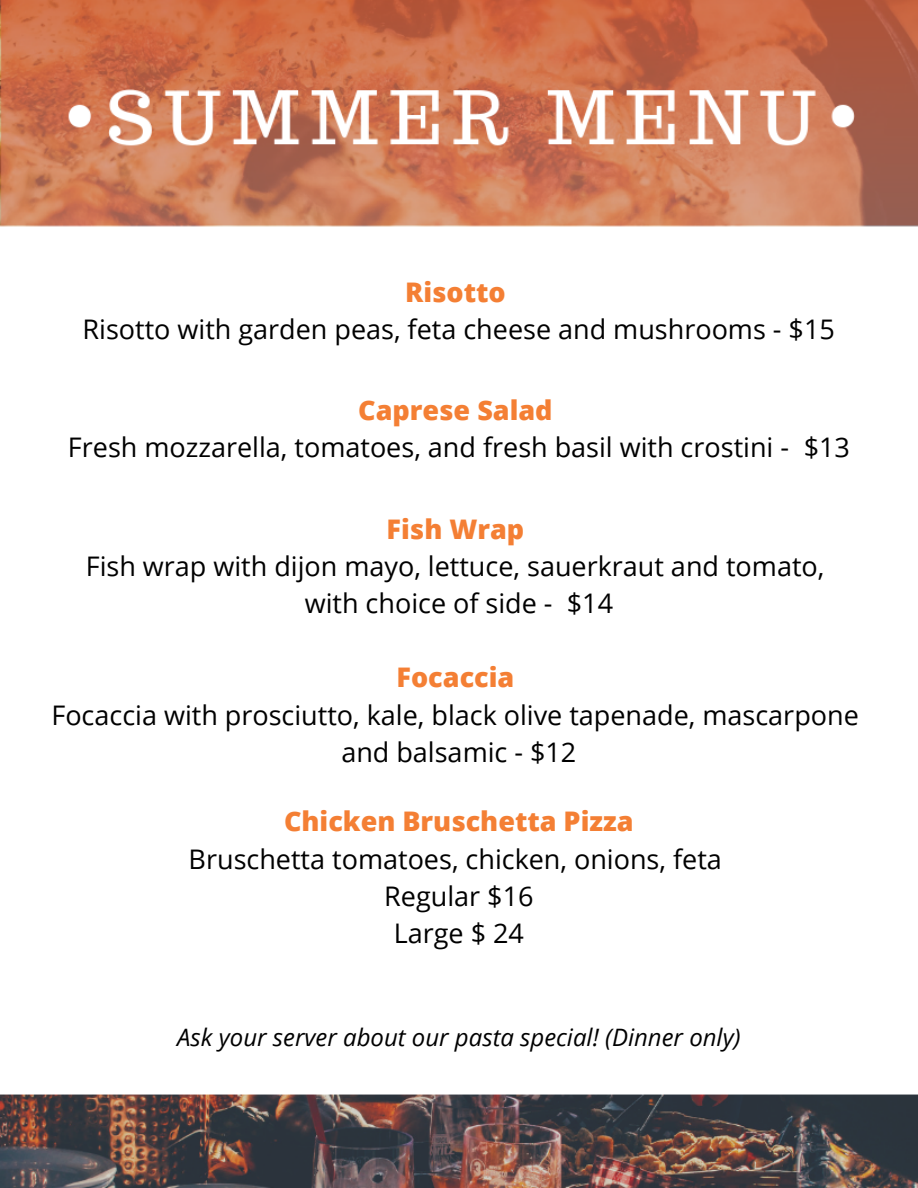
<style>
.page{position:relative;width:918px;height:1188px;background:#fff}
.page>*{position:absolute;margin:0;border:0;box-sizing:border-box;transform-origin:0 0}
.t1{font:27px "Open Sans";color:#000}
.t2{font:800 27px "Open Sans";color:#f47f34}
.t3{font:italic 24px "Open Sans";color:#000}
</style>
<div class="page">
<img style="left:0;top:0;width:918px;height:1188px">
<div style="left:33px;top:234px;width:854px;height:853px;background:#fff"></div>
<p class="t2" style="left:405px;top:273px;width:102px">Risotto</p>
<p class="t1" style="left:83px;top:310px;width:754px">Risotto with garden peas, feta cheese and mushrooms - $15</p>
<p class="t2" style="left:358px;top:391px;width:196px">Caprese Salad</p>
<p class="t1" style="left:68px;top:428px;width:784px">Fresh mozzarella, tomatoes, and fresh basil with crostini - $13</p>
<p class="t2" style="left:387px;top:510px;width:139px">Fish Wrap</p>
<p class="t1" style="left:86px;top:547px;width:740px">Fish wrap with dijon mayo, lettuce, sauerkraut and tomato,</p>
<p class="t1" style="left:305px;top:584px;width:310px">with choice of side - $14</p>
<p class="t2" style="left:397px;top:659px;width:119px">Focaccia</p>
<p class="t1" style="left:51px;top:696px;width:809px">Focaccia with prosciutto, kale, black olive tapenade, mascarpone</p>
<p class="t1" style="left:341px;top:733px;width:236px">and balsamic - $12</p>
<p class="t2" style="left:284px;top:803px;width:351px">Chicken Bruschetta Pizza</p>
<p class="t1" style="left:189px;top:840px;width:535px">Bruschetta tomatoes, chicken, onions, feta</p>
<p class="t1" style="left:384px;top:877px;width:151px">Regular $16</p>
<p class="t1" style="left:394px;top:914px;width:132px">Large $ 24</p>
<p class="t3" style="left:177px;top:1020px;width:565px">Ask your server about our pasta special! (Dinner only)</p>
</div>
